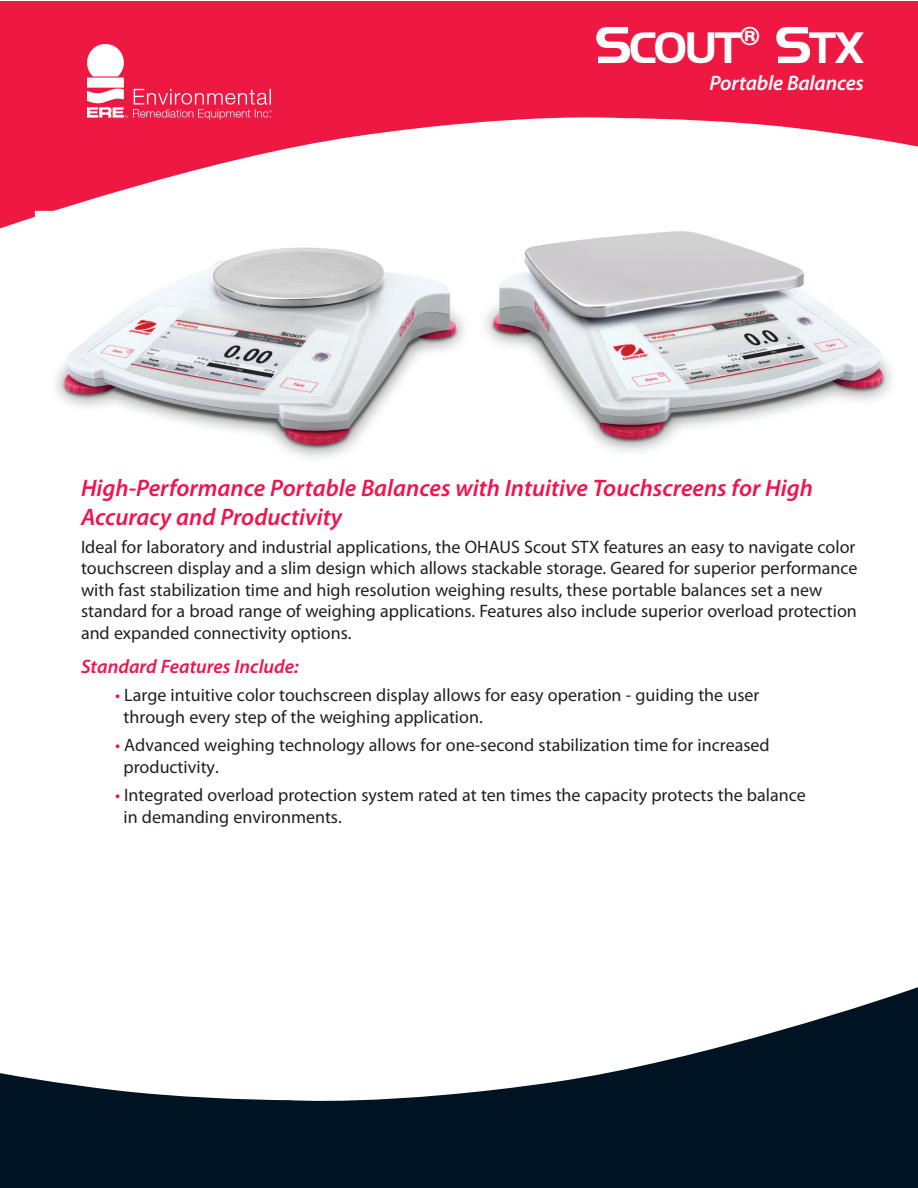
<style>
.page{position:relative;width:918px;height:1188px;background:#fff}
.page>*{position:absolute;margin:0;border:0;box-sizing:border-box;transform-origin:0 0}
.Cover_Product_Name{font:700 45.9px "Handel Got D";letter-spacing:-.05em;color:#fff}
.Cover_Headline_Text{font:italic 600 24px/28.8px "Myriad Pro";color:#ed154e}
.Cover_Product_Name-2{font:italic 600 21px "Myriad Pro";letter-spacing:-.01em;color:#fff}
.Cover_Standard_Featu{font:italic 600 19.5px "Myriad Pro";color:#ed154e}
.Cover_Copy_Text{font:18px/21.6px "Myriad Pro";color:#231f20}
.Cover_Bullet_List{font:18px/21.6px "Myriad Pro";color:#231f20}
.s1{font-size:54px}
.s2{color:#ed154e}
</style>
<div class="page">
<svg style="left:0;top:2px;width:918px;height:227px;fill:#ed1943"></svg>
<svg style="left:0;top:987px;width:918px;height:201px;fill:#001322"></svg>
<img style="left:35px;top:211px;width:438px;height:247px">
<img style="left:473px;top:182px;width:436px;height:270px">
<img style="left:88px;top:45px;width:185px;height:74px">
<p class="Cover_Product_Name" style="left:594px;top:22px;width:271px"><span class="s1">S</span>COUT<sup>®</sup> <span class="s1">S</span>TX</p>
<p class="Cover_Product_Name-2" style="left:710px;top:70px;width:156px">Portable Balances</p>
<p class="Cover_Headline_Text" style="left:81px;top:473px;width:733px">High-Performance Portable Balances with Intuitive Touchscreens for High<br>Accuracy and Productivity</p>
<p class="Cover_Copy_Text" style="left:81px;top:535px;width:778px">Ideal for laboratory and industrial applications, the OHAUS Scout STX features an easy to navigate color touchscreen display and a slim design which allows stackable storage. Geared for superior performance with fast stabilization time and high resolution weighing results, these portable balances set a new standard for a broad range of weighing applications. Features also include superior overload protection and expanded connectivity options.</p>
<p class="Cover_Standard_Featu" style="left:81px;top:654px;width:219px">Standard Features Include:</p>
<p class="Cover_Bullet_List" style="left:124px;top:684px;width:637px;text-indent:-8px"><span class="s2">•</span> Large intuitive color touchscreen display allows for easy operation - guiding the user through every step of the weighing application.</p>
<p class="Cover_Bullet_List" style="left:124px;top:734px;width:648px;text-indent:-8px"><span class="s2">•</span> Advanced weighing technology allows for one-second stabilization time for increased productivity.</p>
<p class="Cover_Bullet_List" style="left:124px;top:784px;width:684px;text-indent:-8px"><span class="s2">•</span> Integrated overload protection system rated at ten times the capacity protects the balance in demanding environments.</p>
</div>
